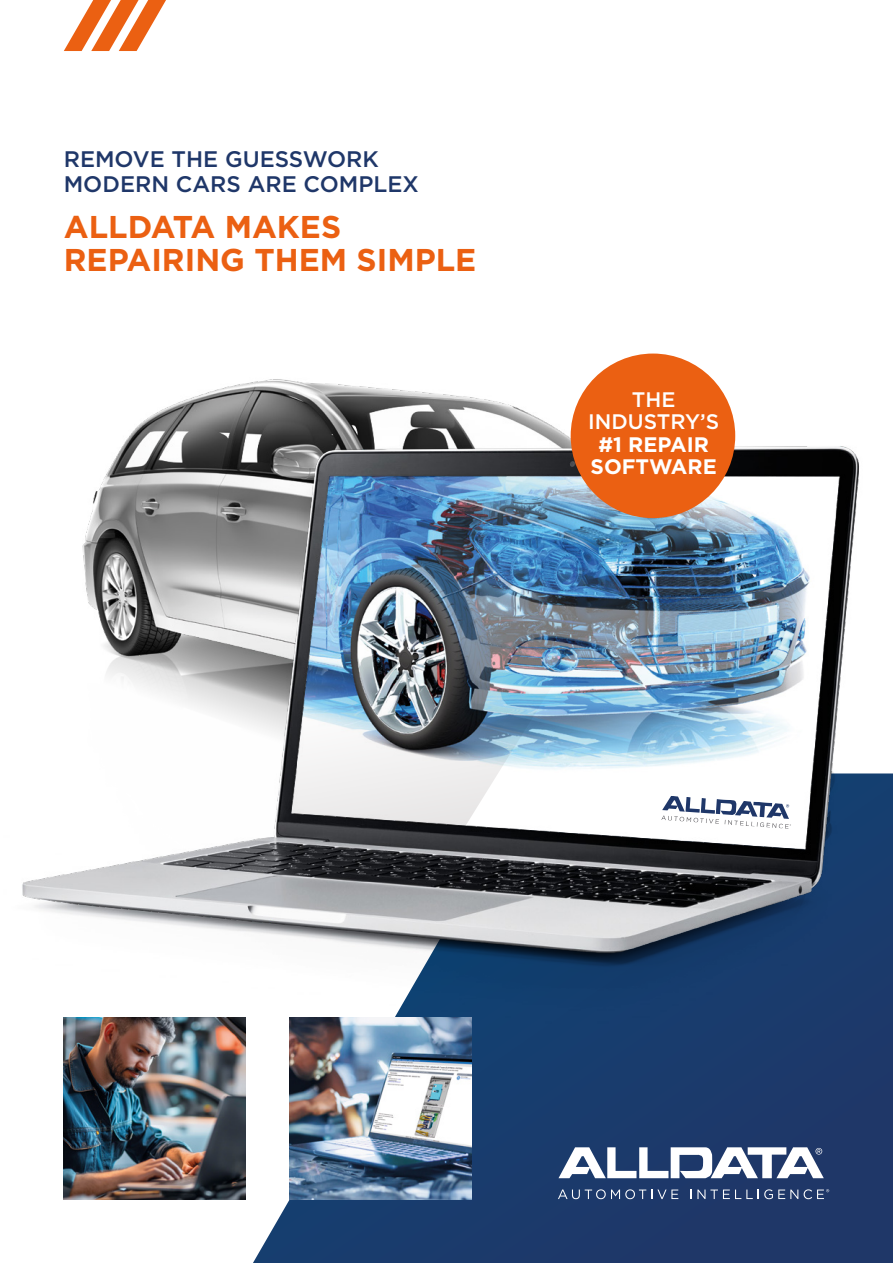
<style>
.page{position:relative;width:893px;height:1263px;background:#fff}
.page>*{position:absolute;margin:0;border:0;box-sizing:border-box;transform-origin:0 0}
.t1{font:700 31.5px/33px "Gotham";color:#eb6012}
.t2{font:500 22.5px/25.5px "Gotham";color:#1f3769}
.t3{font:700 21px/22.5px "Gotham";color:#fff;text-align:center}
.t4{font:500 21px/22.5px "Gotham";color:#fff;text-align:center}
</style>
<div class="page">
<svg style="left:253px;top:1041px;width:640px;height:222px;background:#2b4775"></svg>
<img style="left:290px;top:1041px;width:182px;height:158px">
<img style="left:22px;top:354px;width:871px;height:687px">
<img style="left:64px;top:1017px;width:182px;height:182px">
<div style="left:571px;top:354px;width:164px;height:164px;background:#eb6012;border-radius:50%"></div>
<svg style="left:558px;top:1147px;width:266px;height:31px"></svg>
<svg style="left:558px;top:1189px;width:120px;height:10px"></svg>
<svg style="left:691px;top:1189px;width:107px;height:10px"></svg>
<svg style="left:804px;top:1189px;width:25px;height:10px"></svg>
<svg style="left:661px;top:796px;width:130px;height:33px"></svg>
<svg style="left:64px;top:0;width:102px;height:51px"></svg>
<p class="t2" style="left:64px;top:146px;width:357px">REMOVE THE GUESSWORK<br>MODERN CARS ARE COMPLEX</p>
<h1 class="t1" style="left:64px;top:210px;width:414px">ALLDATA MAKES<br>REPAIRING THEM SIMPLE</h1>
<p class="t4" style="left:588px;top:388px;width:133px">THE<br>INDUSTRY’S</p>
<p class="t3" style="left:591px;top:433px;width:128px">#1 REPAIR<br>SOFTWARE</p>
</div>
